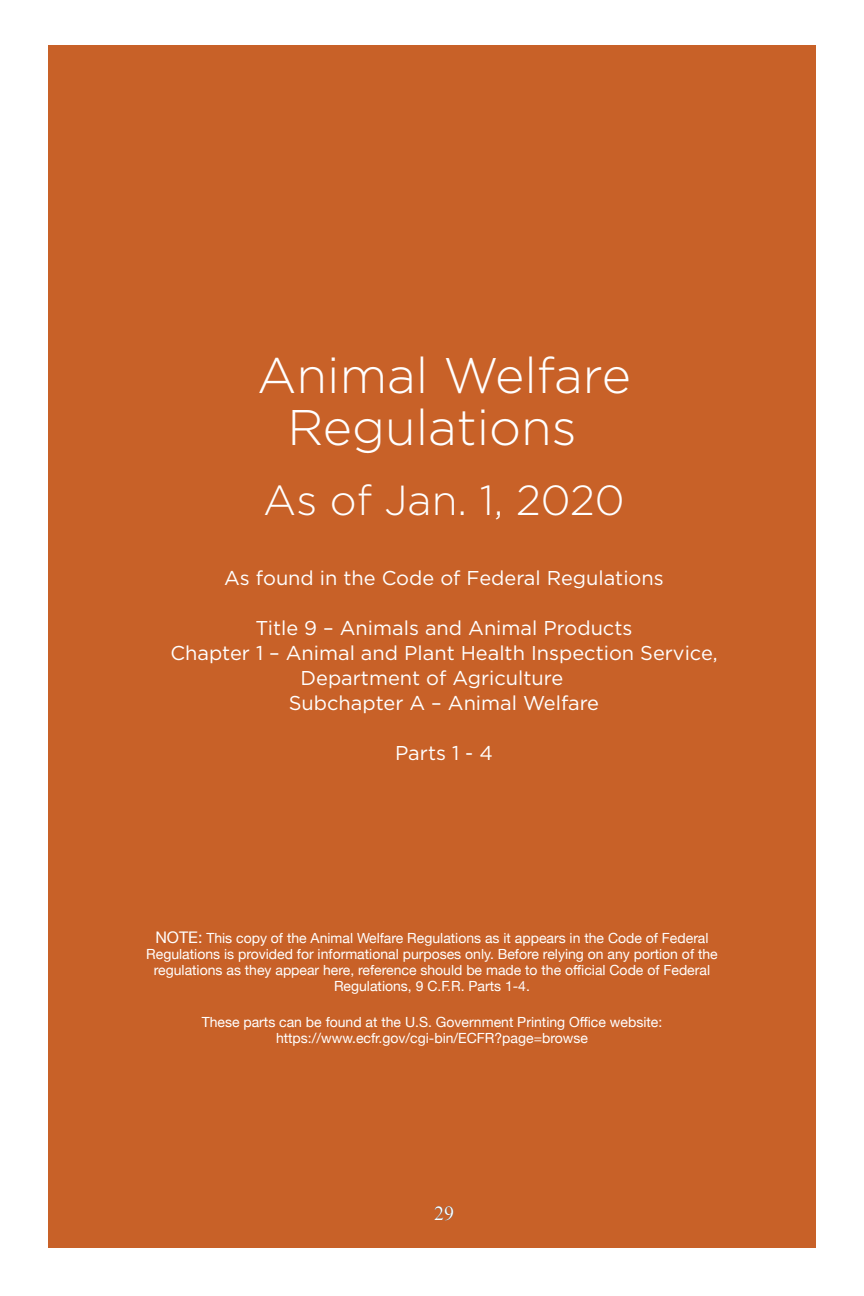
<style>
.page{position:relative;width:864px;height:1296px;background:#fff}
.page>*{position:absolute;margin:0;border:0;box-sizing:border-box;transform-origin:0 0}
.t1{font:300 50px/52px "Gotham";color:#fff;text-align:center}
.t2{font:300 42px "Gotham";color:#fff}
.t3{font:20px "Gotham";color:#fff}
.t4{font:20px "Times New Roman";color:#fff}
.t5{font:14px/16px "Helvetica Neue";color:#fff;text-align:center}
.s1{font-size:16px}
</style>
<div class="page">
<div style="left:48px;top:46px;width:768px;height:1202px;background:#c86128"></div>
<h2 class="t1" style="left:257px;top:349px;width:375px">Animal Welfare<br>Regulations</h2>
<h2 class="t2" style="left:263px;top:477px;width:363px">As of Jan. 1, 2020</h2>
<p class="t3" style="left:224px;top:567px;width:441px">As found in the Code of Federal Regulations</p>
<p class="t3" style="left:256px;top:617px;width:378px">Title 9 – Animals and Animal Products</p>
<p class="t3" style="left:170px;top:642px;width:549px">Chapter 1 – Animal and Plant Health Inspection Service,</p>
<p class="t3" style="left:301px;top:667px;width:264px">Department of Agriculture</p>
<p class="t3" style="left:289px;top:692px;width:312px">Subchapter A – Animal Welfare</p>
<p class="t3" style="left:395px;top:742px;width:99px">Parts 1 - 4</p>
<p class="t5" style="left:146px;top:931px;width:573px"><span class="s1">NOTE:</span> This copy of the Animal Welfare Regulations as it appears in the Code of Federal Regulations is provided for informational purposes only. Before relying on any portion of the regulations as they appear here, reference should be made to the official Code of Federal Regulations, 9 C.F.R. Parts 1-4.</p>
<p class="t5" style="left:202px;top:1015px;width:462px">These parts can be found at the U.S. Government Printing Office website: https://www.ecfr.gov/cgi-bin/ECFR?page=browse</p>
<h3 class="t4" style="left:434px;top:1200px;width:21px">29</h3>
</div>
